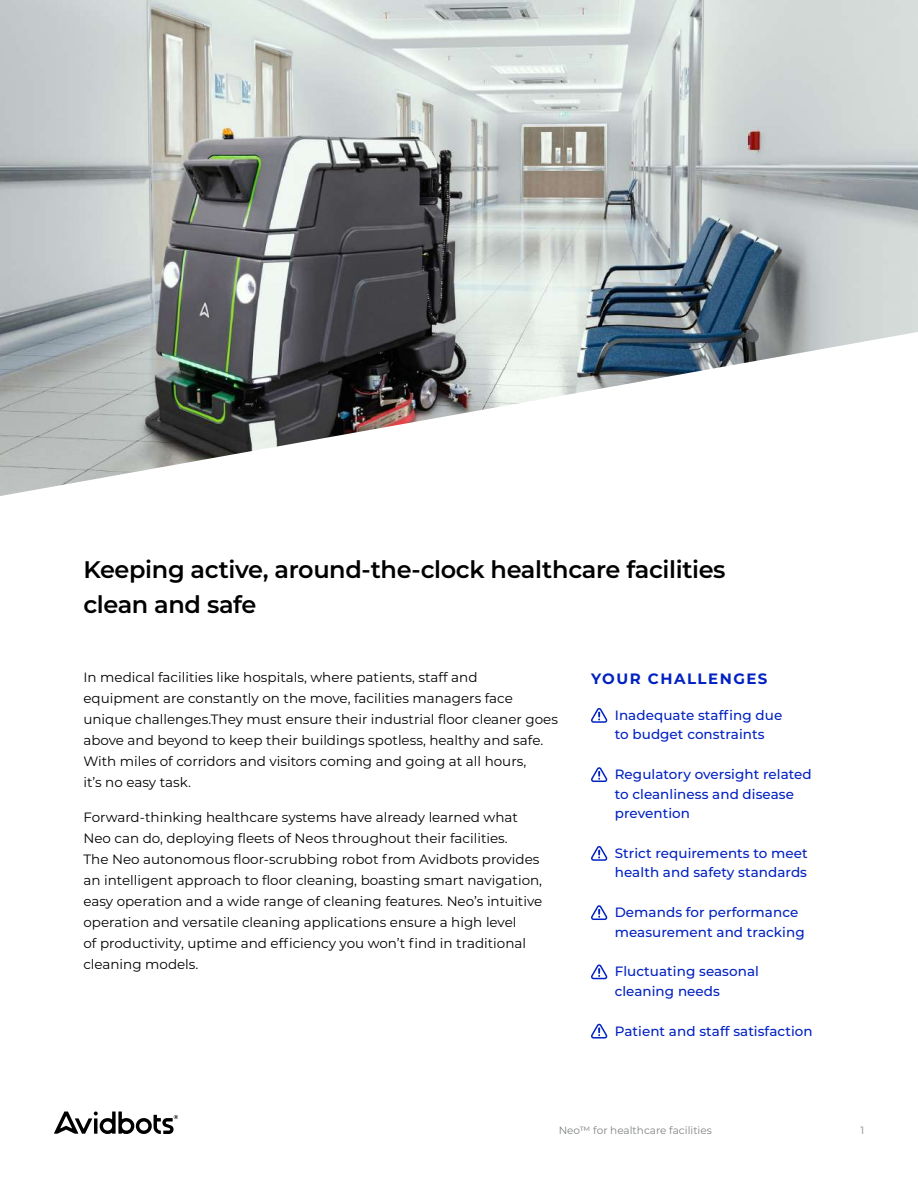
<style>
.page{position:relative;width:918px;height:1188px;background:#fff}
.page>*{position:absolute;margin:0;border:0;box-sizing:border-box;transform-origin:0 0}
.t1{font:600 24px/34.5px "Montserrat";letter-spacing:-.015em;color:#000}
.t2{font:700 15px "Montserrat";letter-spacing:.1em;color:#0021c2}
.t3{font:13.5px/21px "Montserrat";color:#000}
.t4{font:500 13.5px/19.5px "Montserrat";letter-spacing:.005em;color:#0021c2}
.t5{font:10.5px "Montserrat";color:#808285}
</style>
<div class="page">
<img style="left:0;top:0;width:918px;height:496px">
<svg style="left:591px;top:708px;width:17px;height:15px"></svg>
<svg style="left:591px;top:767px;width:17px;height:15px"></svg>
<svg style="left:591px;top:846px;width:17px;height:15px"></svg>
<svg style="left:591px;top:905px;width:17px;height:15px"></svg>
<svg style="left:591px;top:964px;width:17px;height:16px"></svg>
<svg style="left:591px;top:1023px;width:17px;height:16px"></svg>
<svg style="left:54px;top:1112px;width:124px;height:22px"></svg>
<h1 class="t1" style="left:83px;top:551px;width:644px">Keeping active, around-the-clock healthcare facilities clean and safe</h1>
<p class="t3" style="left:83px;top:666px;width:476px">In medical facilities like hospitals, where patients, staff and<br>equipment are constantly on the move, facilities managers face unique challenges.They must ensure their industrial floor cleaner goes above and beyond to keep their buildings spotless, healthy and safe.<br>With miles of corridors and visitors coming and going at all hours,<br>it’s no easy task.</p>
<p class="t3" style="left:83px;top:806px;width:460px">Forward-thinking healthcare systems have already learned what Neo can do, deploying fleets of Neos throughout their facilities.<br>The Neo autonomous floor-scrubbing robot from Avidbots provides an intelligent approach to floor cleaning, boasting smart navigation, easy operation and a wide range of cleaning features. Neo’s intuitive operation and versatile cleaning applications ensure a high level<br>of productivity, uptime and efficiency you won’t find in traditional cleaning models.</p>
<p class="t2" style="left:591px;top:668px;width:178px">YOUR CHALLENGES</p>
<p class="t4" style="left:615px;top:705px;width:169px">Inadequate staffing due to budget constraints</p>
<p class="t4" style="left:615px;top:764px;width:199px">Regulatory oversight related to cleanliness and disease prevention</p>
<p class="t4" style="left:615px;top:843px;width:195px">Strict requirements to meet health and safety standards</p>
<p class="t4" style="left:615px;top:902px;width:191px">Demands for performance measurement and tracking</p>
<p class="t4" style="left:615px;top:961px;width:146px">Fluctuating seasonal cleaning needs</p>
<p class="t4" style="left:615px;top:1020px;width:199px">Patient and staff satisfaction</p>
<p class="t5" style="left:559px;top:1123px;width:155px">Neo™ for healthcare facilities</p>
<p class="t5" style="left:860px;top:1123px;width:5px">1</p>
</div>
